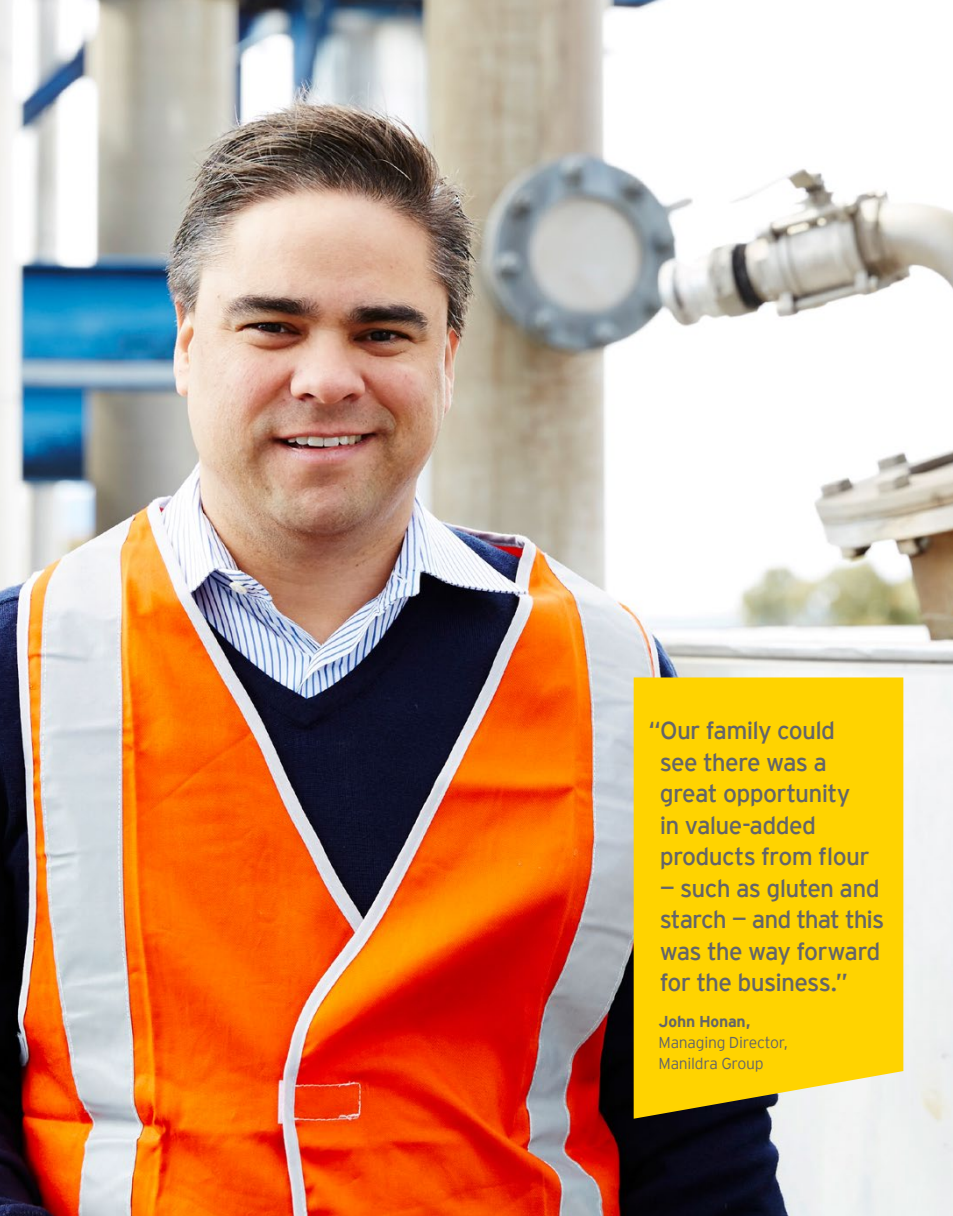
<style>
.page{position:relative;width:953px;height:1216px;background:#fff}
.page>*{position:absolute;margin:0;border:0;box-sizing:border-box;transform-origin:0 0}
.t1{font:24.5px/31.5px "EY Interstate";letter-spacing:-.03em;color:#646569}
.t2{font:300 15.75px/21px "EY Interstate";letter-spacing:-.015em;color:#646569}
.t3{font:700 15.75px "EY Interstate";letter-spacing:-.01em;color:#646569}
</style>
<div class="page">
<img style="left:0;top:0;width:952px;height:1215px">
<div style="left:633px;top:677px;width:270px;height:441px;background:#ffd300"></div>
<p class="t1" style="left:659px;top:713px;width:211px;text-indent:-11px">“Our family could see there was a great opportunity in value-added products from flour</p>
<p class="t1" style="left:659px;top:870px;width:226px">— such as gluten and starch — and that this was the way forward for the business.”</p>
<p class="t3" style="left:658px;top:1010px;width:94px">John Honan,</p>
<p class="t2" style="left:658px;top:1031px;width:131px">Managing Director,<br>Manildra Group</p>
</div>
